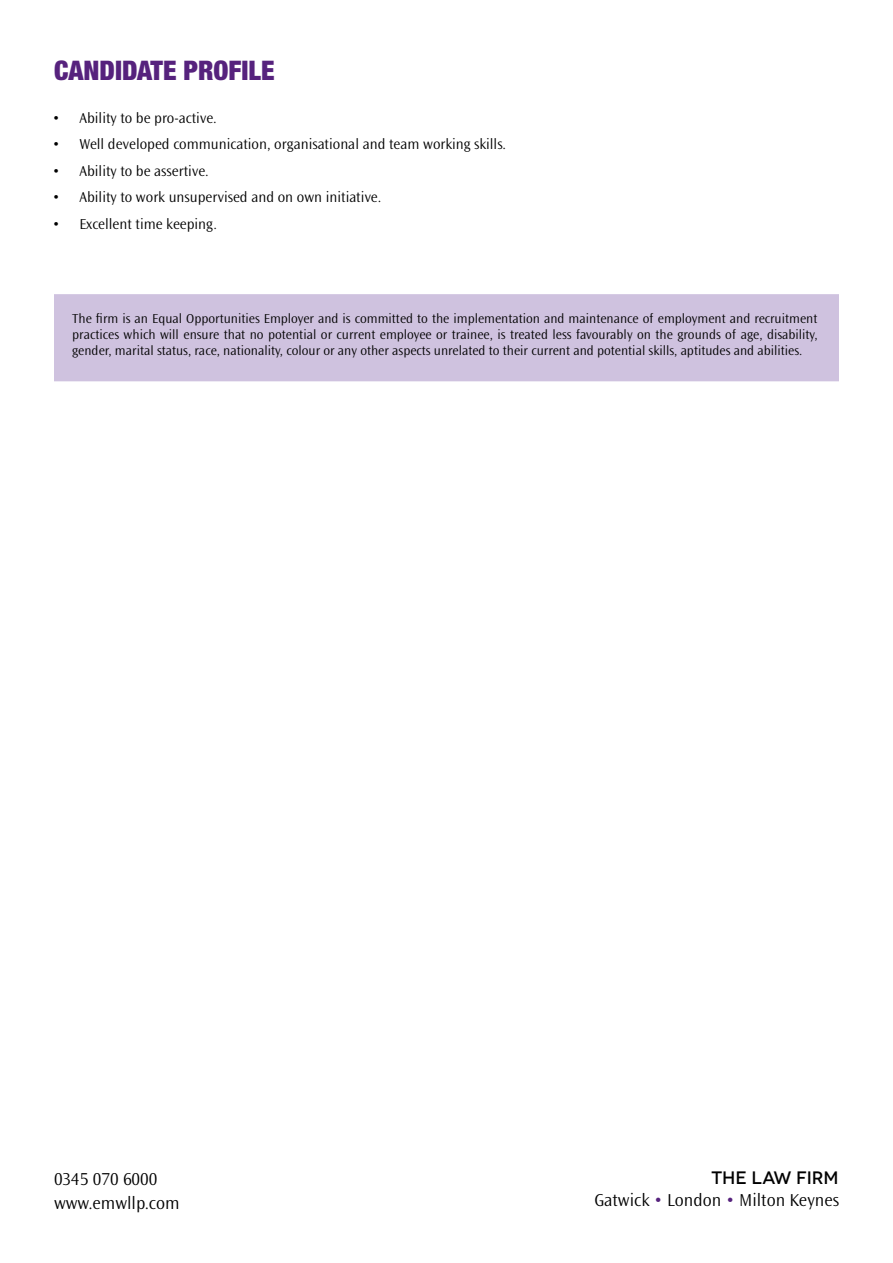
<style>
.page{position:relative;width:893px;height:1263px;background:#fff}
.page>*{position:absolute;margin:0;border:0;box-sizing:border-box;transform-origin:0 0}
.t1{font:900 condensed 27px "Helvetica Neue";color:#56227d}
.t2{font:300 18px "Ocean Sans Std";color:#000}
.t3{font:500 18px "Novecentowide";color:#000}
.t4{font:300 15px "Ocean Sans Std";color:#000}
.t5{font:300 13.5px/16.2px "Ocean Sans Std";color:#000;text-align:justify}
.s1{color:#56227d}
</style>
<div class="page">
<div style="left:54px;top:294px;width:785px;height:87px;background:#cfc2df"></div>
<h1 class="t1" style="left:54px;top:48px;width:222px">CANDIDATE PROFILE</h1>
<p class="t4" style="left:52px;top:110px;width:166px">• Ability to be pro-active.</p>
<p class="t4" style="left:52px;top:136px;width:455px">• Well developed communication, organisational and team working skills.</p>
<p class="t4" style="left:52px;top:163px;width:158px">• Ability to be assertive.</p>
<p class="t4" style="left:52px;top:189px;width:330px">• Ability to work unsupervised and on own initiative.</p>
<p class="t4" style="left:52px;top:216px;width:166px">• Excellent time keeping.</p>
<p class="t5" style="left:72px;top:311px;width:747px">The firm is an Equal Opportunities Employer and is committed to the implementation and maintenance of employment and recruitment practices which will ensure that no potential or current employee or trainee, is treated less favourably on the grounds of age, disability, gender, marital status, race, nationality, colour or any other aspects unrelated to their current and potential skills, aptitudes and abilities.</p>
<h2 class="t2" style="left:54px;top:1169px;width:105px">0345 070 6000</h2>
<h2 class="t2" style="left:54px;top:1193px;width:127px">www.emwllp.com</h2>
<h2 class="t3" style="left:711px;top:1167px;width:129px">THE LAW FIRM</h2>
<h2 class="t2" style="left:594px;top:1190px;width:246px">Gatwick <span class="s1">•</span> London <span class="s1">•</span> Milton Keynes</h2>
</div>
